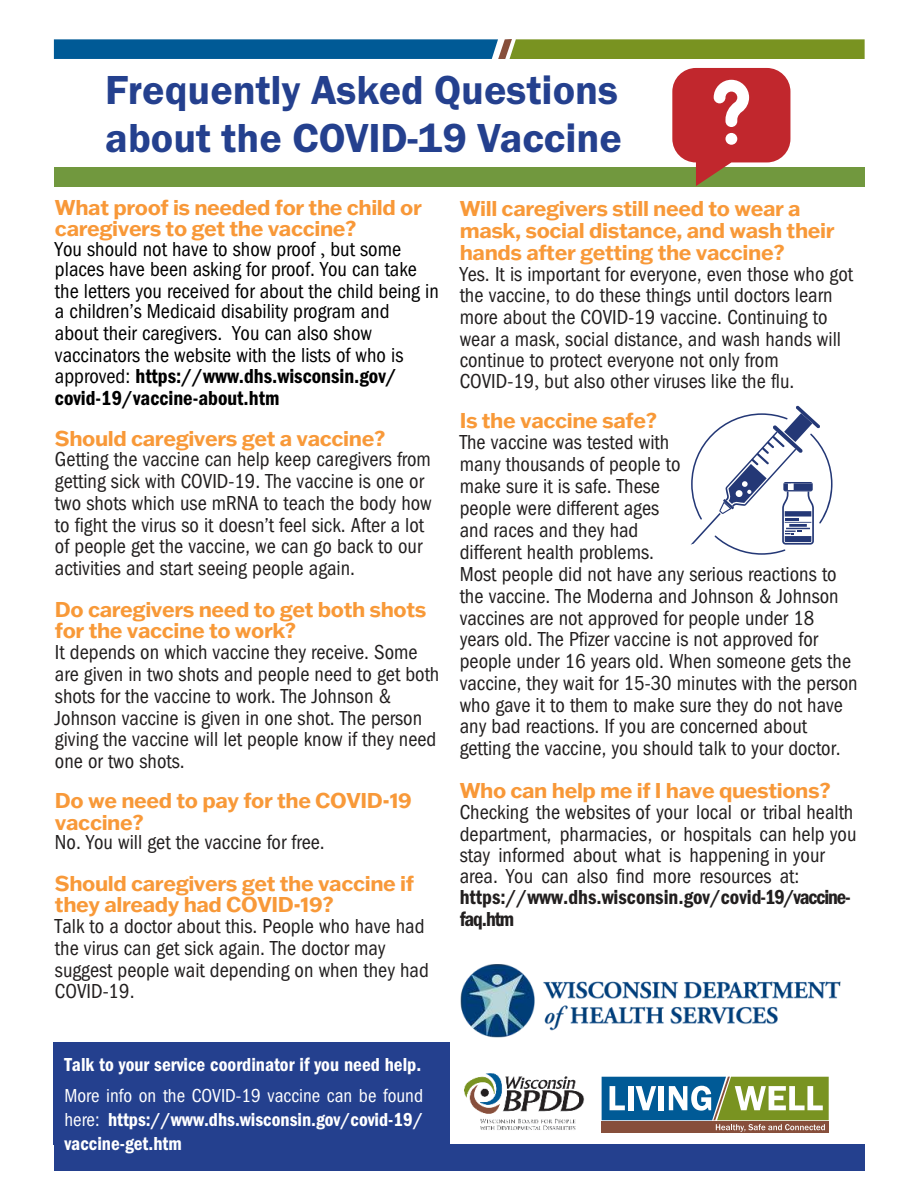
<style>
.page{position:relative;width:918px;height:1188px;background:#fff}
.page>*{position:absolute;margin:0;border:0;box-sizing:border-box;transform-origin:0 0}
.t1{font:600 42px/48px "Franklin Gothic Itc T";color:#24408e}
.t2{font:condensed 21px/21.9px "Franklin Gothic LT Pro";color:#221f1f}
.t3{font:condensed 21px/21.1px "Franklin Gothic LT Pro";color:#000}
.t4{font:700 21px/21.9px "Franklin Gothic ATF";letter-spacing:-.02em;color:#f89939}
.t5{font:700 21px/21.5px "Franklin Gothic ATF";letter-spacing:-.02em;color:#f89838}
.t6{font:700 21px/21.8px "Franklin Gothic ATF";letter-spacing:-.02em;color:#f89938}
.t7{font:21px/21.5px "Franklin Gothic LT Pro Cn Dm";color:#000}
.t8{font:21px/21.1px "Franklin Gothic LT Pro Cn Dm";color:#221f1f}
.t9{font:19.5px/23.5px "Franklin Gothic LT Pro Cn Dm";color:#fff}
.t10{font:condensed 19.5px "Franklin Gothic LT Pro";color:#fff}
.s1{font-family:"Minion Pro";font-stretch:normal}
.s2{font-family:"Franklin Gothic LT Pro";font-stretch:condensed}
</style>
<div class="page">
<div style="left:54px;top:167px;width:810px;height:20px;background:#71983e"></div>
<svg style="left:54px;top:39px;width:811px;height:20px;background:#3d7766"></svg>
<svg style="left:672px;top:68px;width:118px;height:118px"></svg>
<div style="left:54px;top:1144px;width:810px;height:27px;background:#24408e"></div>
<div style="left:54px;top:1043px;width:396px;height:102px;background:#24408e"></div>
<svg style="left:691px;top:406px;width:142px;height:149px"></svg>
<img style="left:460px;top:964px;width:381px;height:169px">
<h1 class="t1" style="left:105px;top:69px;width:518px">Frequently Asked Questions about the COVID-19 Vaccine</h1>
<p class="t5" style="left:55px;top:196px;width:368px">What proof is needed for the child or caregivers to get the vaccine?</p>
<p class="t3" style="left:55px;top:238px;width:385px">You should not have to show proof <span class="s1">,</span> but some places have been asking for proof. You can take the letters you received for about the child being in a children’s Medicaid disability program and<br>about their caregivers. You can also show vaccinators the website with the lists of who is</p>
<p class="t7" style="left:55px;top:366px;width:343px"><span class="s2">approved:</span> https://www.dhs.wisconsin.gov/ covid-19/vaccine-about.htm</p>
<p class="t4" style="left:55px;top:427px;width:332px">Should caregivers get a vaccine?</p>
<p class="t2" style="left:55px;top:449px;width:378px">Getting the vaccine can help keep caregivers from getting sick with COVID-19. The vaccine is one or two shots which use mRNA to teach the body how to fight the virus so it doesn’t feel sick. After a lot of people get the vaccine, we can go back to our activities and start seeing people again.</p>
<p class="t6" style="left:55px;top:598px;width:373px">Do caregivers need to get both shots for the vaccine to work?</p>
<p class="t2" style="left:55px;top:642px;width:386px">It depends on which vaccine they receive. Some are given in two shots and people need to get both shots for the vaccine to work. The Johnson &amp; Johnson vaccine is given in one shot. The person giving the vaccine will let people know if they need one or two shots.</p>
<p class="t4" style="left:55px;top:790px;width:358px;line-height:21.5px">Do we need to pay for the COVID-19 vaccine?</p>
<p class="t2" style="left:55px;top:831px;width:271px">No. You will get the vaccine for free.</p>
<p class="t4" style="left:55px;top:872px;width:360px">Should caregivers get the vaccine if they already had COVID-19?</p>
<p class="t2" style="left:55px;top:915px;width:375px">Talk to a doctor about this. People who have had the virus can get sick again. The doctor may suggest people wait depending on when they had COVID-19.</p>
<p class="t4" style="left:460px;top:197px;width:376px">Will caregivers still need to wear a mask, social distance, and wash their hands after getting the vaccine?</p>
<p class="t2" style="left:460px;top:263px;width:395px">Yes. It is important for everyone, even those who got the vaccine, to do these things until doctors learn more about the COVID-19 vaccine. Continuing to wear a mask, social distance<span class="s1">,</span> and wash hands will continue to protect everyone not only from COVID-19<span class="s1">,</span> but also other viruses like the flu.</p>
<p class="t6" style="left:460px;top:409px;width:199px">Is the vaccine safe?</p>
<p class="t2" style="left:460px;top:432px;width:399px">The vaccine was tested with<br>many thousands of people to<br>make sure it is safe. These<br>people were different ages<br>and races and they had<br>different health problems.<br>Most people did not have any serious reactions to the vaccine. The Moderna and Johnson &amp; Johnson vaccines are not approved for people under 18 years old. The Pfizer vaccine is not approved for people under 16 years old. When someone gets the vaccine, they wait for 15-30 minutes with the person who gave it to them to make sure they do not have any bad reactions. If you are concerned about getting the vaccine, you should talk to your doctor.</p>
<p class="t5" style="left:460px;top:779px;width:372px">Who can help me if I have questions?</p>
<p class="t2" style="left:460px;top:802px;width:398px;line-height:21.1px">Checking the websites of your local or tribal health department, pharmacies, or hospitals can help you stay informed about what is happening in your area. You can also find more resources at:</p>
<p class="t8" style="left:460px;top:887px;width:393px">https://www.dhs.wisconsin.gov/covid-19/vaccine&shy;faq.htm</p>
<p class="t9" style="left:64px;top:1052px;width:358px">Talk to your service coordinator if you need help.</p>
<p class="t10" style="left:64px;top:1084px;width:360px">More info on the COVID-19 vaccine can be found</p>
<p class="t9" style="left:64px;top:1108px;width:360px"><span class="s2">here:</span> https://www.dhs.wisconsin.gov/covid-19/ vaccine-get.htm</p>
</div>
